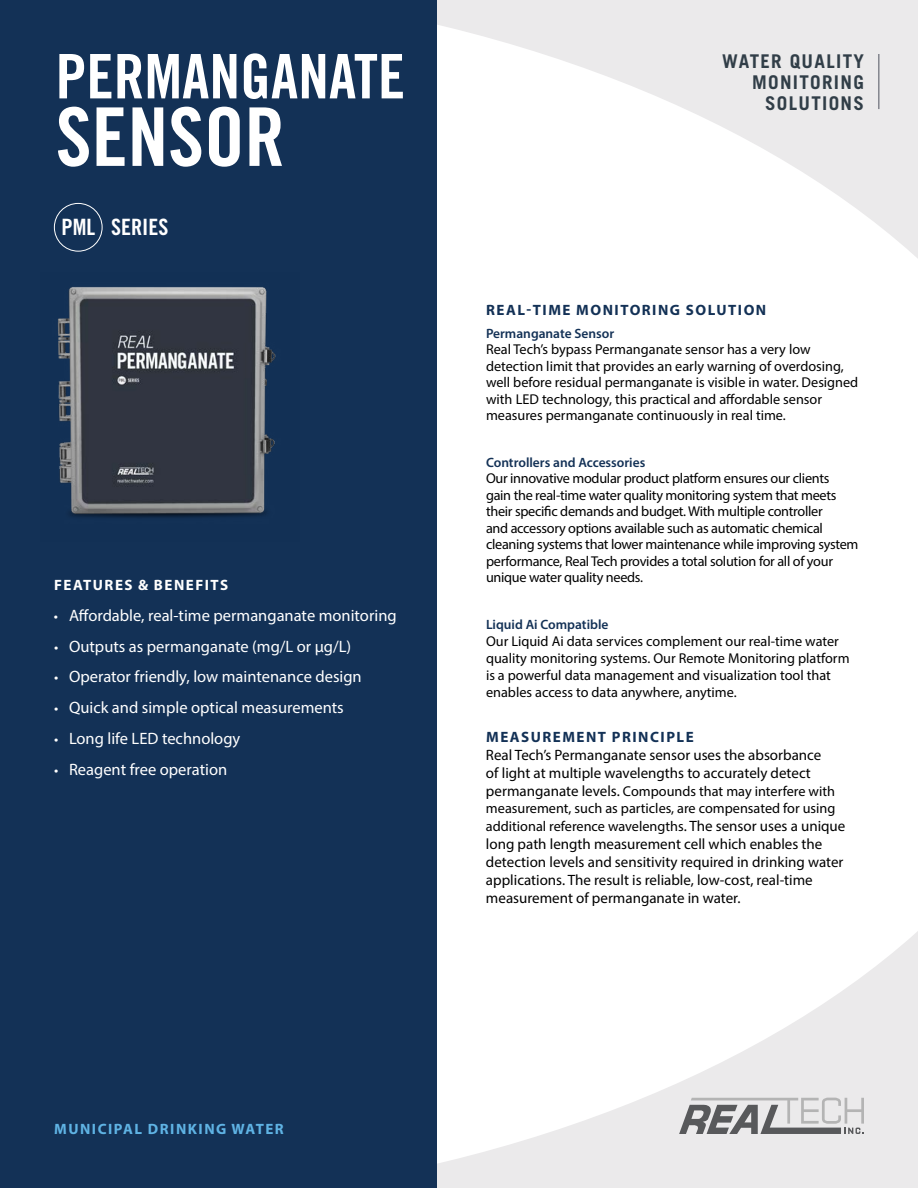
<style>
.page{position:relative;width:918px;height:1188px;background:#fff}
.page>*{position:absolute;margin:0;border:0;box-sizing:border-box;transform-origin:0 0}
.t1{font:81px "Trade Gothic LT Std Bd Cn 20";color:#fff}
.t2{font:61.5px "Trade Gothic LT Std Bd Cn 20";color:#fff}
.t3{font:22.5px "Trade Gothic LT Std Bd Cn 20";color:#fff}
.t4{font:700 18.9px/21px "Trade Gothic LT Std";letter-spacing:.07em;color:#313e48;text-align:right}
.t5{font:16.5px "Myriad Pro";color:#fff}
.t6{font:15px/18px "Myriad Pro";color:#000}
.t7{font:700 15px "Myriad Pro";letter-spacing:.1em;color:#133156}
.t8{font:700 15px "Myriad Pro";letter-spacing:.1em;color:#5fb3e4}
.t9{font:700 15px "Myriad Pro";letter-spacing:.1em;color:#fff}
.t10{font:14.25px/16.5px "Myriad Pro";letter-spacing:-.005em;color:#000}
.t11{font:600 13.5px "Myriad Pro";color:#133156}
.s1{font-size:15px}
</style>
<div class="page">
<svg style="left:436px;top:918px;width:482px;height:270px"></svg>
<svg style="left:436px;top:0;width:482px;height:269px"></svg>
<div style="left:0;top:0;width:436px;height:1188px;background:#133156"></div>
<svg style="left:679px;top:1098px;width:185px;height:36px;background:#b4b4b5"></svg>
<hr style="left:878px;top:54px;width:2px;height:55px;background:#83858d">
<img style="left:58px;top:287px;width:218px;height:231px">
<div style="left:54px;top:203px;width:48px;height:49px;border:1px solid #fff;border-radius:50%"></div>
<h2 class="t2" style="left:56px;top:39px;width:351px">PERMANGANATE</h2>
<h1 class="t1" style="left:56px;top:88px;width:231px">SENSOR</h1>
<h3 class="t3" style="left:61px;top:213px;width:109px">PML SERIES</h3>
<p class="t9" style="left:54px;top:575px;width:176px">FEATURES &amp; BENEFITS</p>
<p class="t5" style="left:54px;top:605px;width:344px"><span class="s1">•</span> Affordable, real-time permanganate monitoring</p>
<p class="t5" style="left:54px;top:636px;width:299px"><span class="s1">•</span> Outputs as permanganate (mg/L or µg/L)</p>
<p class="t5" style="left:54px;top:667px;width:309px"><span class="s1">•</span> Operator friendly, low maintenance design</p>
<p class="t5" style="left:54px;top:697px;width:291px"><span class="s1">•</span> Quick and simple optical measurements</p>
<p class="t5" style="left:54px;top:728px;width:188px"><span class="s1">•</span> Long life LED technology</p>
<p class="t5" style="left:54px;top:759px;width:175px"><span class="s1">•</span> Reagent free operation</p>
<h3 class="t4" style="left:722px;top:50px;width:143px">WATER QUALITY<br>MONITORING</h3>
<h3 class="t4" style="left:765px;top:92px;width:100px">SOLUTIONS</h3>
<p class="t7" style="left:486px;top:300px;width:282px">REAL-TIME MONITORING SOLUTION</p>
<p class="t11" style="left:486px;top:325px;width:130px">Permanganate Sensor</p>
<p class="t10" style="left:486px;top:341px;width:374px">Real Tech’s bypass Permanganate sensor has a very low detection limit that provides an early warning of overdosing, well before residual permanganate is visible in water. Designed with LED technology, this practical and affordable sensor measures permanganate continuously in real time.</p>
<p class="t11" style="left:486px;top:454px;width:161px">Controllers and Accessories</p>
<p class="t10" style="left:486px;top:470px;width:374px">Our innovative modular product platform ensures our clients<br>gain the real-time water quality monitoring system that meets their specific demands and budget. With multiple controller<br>and accessory options available such as automatic chemical cleaning systems that lower maintenance while improving system performance, Real Tech provides a total solution for all of your unique water quality needs.</p>
<p class="t11" style="left:486px;top:616px;width:124px">Liquid Ai Compatible</p>
<p class="t10" style="left:486px;top:633px;width:365px;line-height:17.1px">Our Liquid Ai data services complement our real-time water quality monitoring systems. Our Remote Monitoring platform is a powerful data management and visualization tool that enables access to data anywhere, anytime.</p>
<p class="t7" style="left:486px;top:728px;width:209px">MEASUREMENT PRINCIPLE</p>
<p class="t6" style="left:486px;top:746px;width:337px">Real Tech’s Permanganate sensor uses the absorbance of light at multiple wavelengths to accurately detect</p>
<p class="t10" style="left:486px;top:783px;width:351px"><span class="s1">permanganate levels.</span> Compounds that may interfere with measurement, such as particles, are compensated for using</p>
<p class="t10" style="left:486px;top:818px;width:361px">additional reference wavelengths<span class="s1">. The sensor uses a unique</span></p>
<p class="t6" style="left:486px;top:835px;width:359px">long path length measurement cell which enables the detection levels and sensitivity required in drinking water applications. The result is reliable, low-cost, real-time measurement of permanganate in water.</p>
<p class="t8" style="left:54px;top:1119px;width:231px">MUNICIPAL DRINKING WATER</p>
</div>
